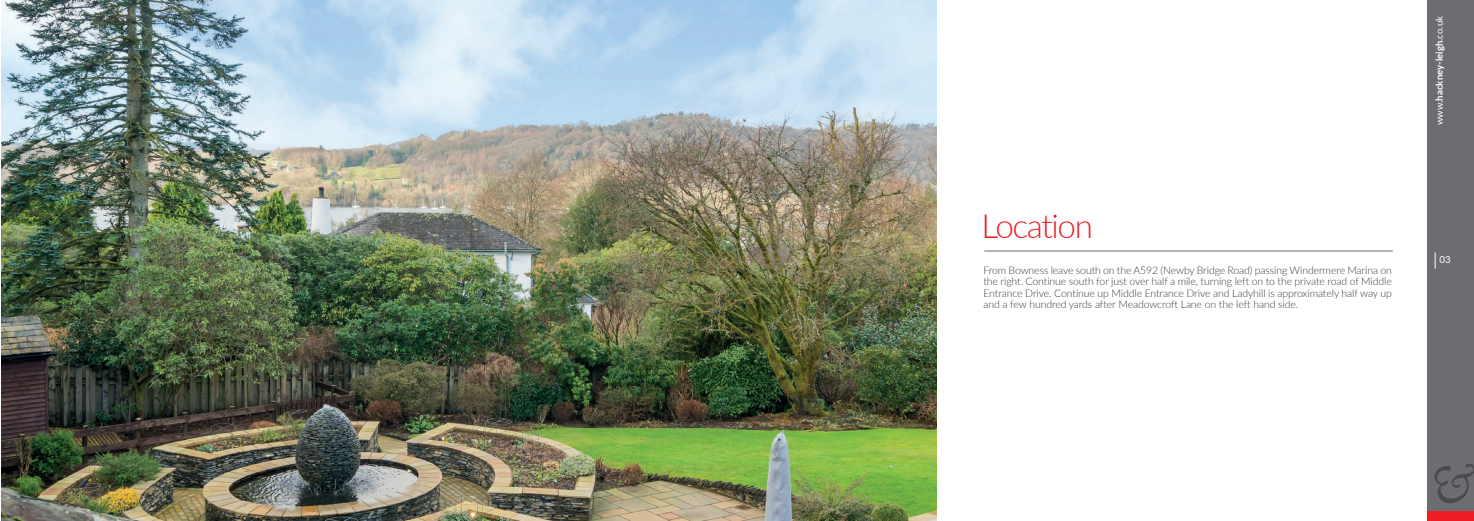
<style>
.page{position:relative;width:1474px;height:521px;background:#fff}
.page>*{position:absolute;margin:0;border:0;box-sizing:border-box;transform-origin:0 0}
.t1{font:300 33.25px "Lato";letter-spacing:-.04em;color:#ee1d23}
.t2{font:300 10.5px/11.4px "Lato";letter-spacing:-.01em;color:#3e3e3f;text-align:justify}
.t3{font:700 9.62px "Lato";color:#fff}
.t4{font:9.62px "Lato";color:#fff}
.s1{font-weight:400}
</style>
<div class="page">
<div style="left:1427px;top:0;width:46px;height:521px;background:#6c6d70"></div>
<div style="left:1427px;top:511px;width:46px;height:10px;background:#ee1d23"></div>
<svg style="left:1434px;top:464px;width:39px;height:39px"></svg>
<svg style="left:1434px;top:253px;width:1px;height:15px"></svg>
<hr style="left:984px;top:251px;width:408px;height:1px;background:#6c6d70">
<img style="left:2px;top:0;width:934px;height:521px">
<h1 class="t1" style="left:981px;top:203px;width:113px">Location</h1>
<p class="t2" style="left:983px;top:264px;width:410px">From Bowness leave south on the A592 (Newby Bridge Road) passing Windermere Marina on the right. Continue south for just over half a mile, turning left on to the private road of Middle Entrance Drive. Continue up Middle Entrance Drive and Ladyhill is approximately half way up and a few hundred yards after Meadowcroft Lane on the left hand side.</p>
<p class="t3" style="left:1431px;top:125px;width:111px;rotate:-90deg"><span class="s1">www.</span>hackney-leigh<span class="s1">.co.uk</span></p>
<p class="t4" style="left:1439px;top:253px;width:13px">03</p>
</div>
